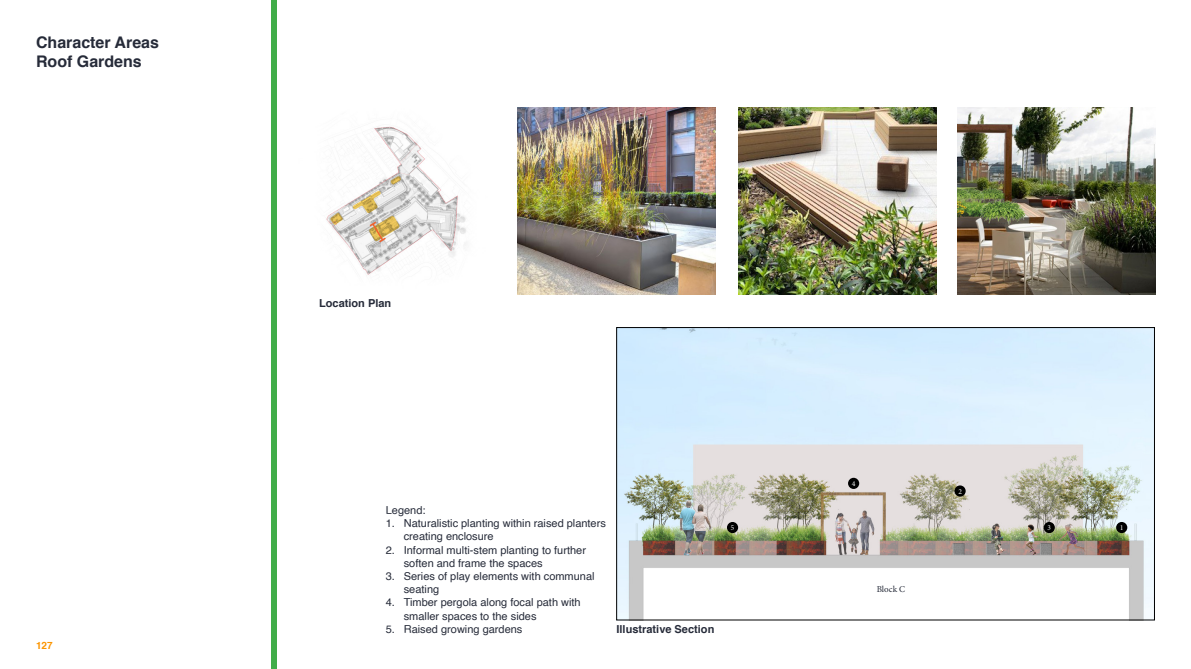
<style>
.page{position:relative;width:1191px;height:669px;background:#fff}
.page>*{position:absolute;margin:0;border:0;box-sizing:border-box;transform-origin:0 0}
.t1{font:700 16px/19.2px "Helvetica";color:#262b39}
.t2{font:11px/13.2px "Helvetica";color:#262b39}
.t3{font:700 11px "Helvetica";color:#262b39}
.t4{font:700 10px "Helvetica";color:#fb9500}
.t5{font:9px "Minion Pro";letter-spacing:-.005em;color:#262b39}
.t6{font:7.5px "Minion Pro";color:#fff}
</style>
<div class="page">
<img style="left:618px;top:329px;width:534px;height:289px">
<div style="left:616px;top:327px;width:538px;height:293px;border:1px solid #000"></div>
<div style="left:271px;top:0;width:5px;height:669px;background:#41ad49"></div>
<img style="left:517px;top:108px;width:198px;height:187px">
<img style="left:738px;top:108px;width:198px;height:187px">
<img style="left:957px;top:108px;width:198px;height:187px">
<img style="left:326px;top:126px;width:140px;height:149px">
<div style="left:875px;top:584px;width:32px;height:10px;background:#fff"></div>
<svg style="left:368px;top:220px;width:19px;height:24px"></svg>
<div style="left:1116px;top:522px;width:11px;height:11px;background:#000;border-radius:50%"></div>
<div style="left:954px;top:485px;width:11px;height:12px;background:#000;border-radius:50%"></div>
<div style="left:1043px;top:522px;width:11px;height:11px;background:#000;border-radius:50%"></div>
<div style="left:848px;top:478px;width:11px;height:11px;background:#000;border-radius:50%"></div>
<div style="left:727px;top:522px;width:11px;height:11px;background:#000;border-radius:50%"></div>
<h1 class="t1" style="left:36px;top:33px;width:125px">Character Areas<br>Roof Gardens</h1>
<p class="t4" style="left:36px;top:638px;width:18px">127</p>
<p class="t3" style="left:319px;top:295px;width:74px">Location Plan</p>
<p class="t2" style="left:386px;top:504px;width:41px">Legend:</p>
<p class="t2" style="left:404px;top:517px;width:204px;text-indent:-18px">1. Naturalistic planting within raised planters creating enclosure</p>
<p class="t2" style="left:404px;top:543px;width:184px;text-indent:-18px">2. Informal multi-stem planting to further soften and frame the spaces</p>
<p class="t2" style="left:404px;top:570px;width:192px;text-indent:-18px">3. Series of play elements with communal seating</p>
<p class="t2" style="left:404px;top:596px;width:178px;text-indent:-18px">4. Timber pergola along focal path with smaller spaces to the sides</p>
<p class="t2" style="left:386px;top:623px;width:138px">5. Raised growing gardens</p>
<p class="t3" style="left:616px;top:620px;width:99px">Illustrative Section</p>
<p class="t6" style="left:731px;top:523px;width:5px">5</p>
<p class="t6" style="left:851px;top:478px;width:5px">4</p>
<p class="t5" style="left:876px;top:583px;width:30px">Block C</p>
<p class="t6" style="left:958px;top:486px;width:5px">2</p>
<p class="t6" style="left:1047px;top:523px;width:5px">3</p>
<p class="t6" style="left:1120px;top:523px;width:4px">1</p>
</div>
